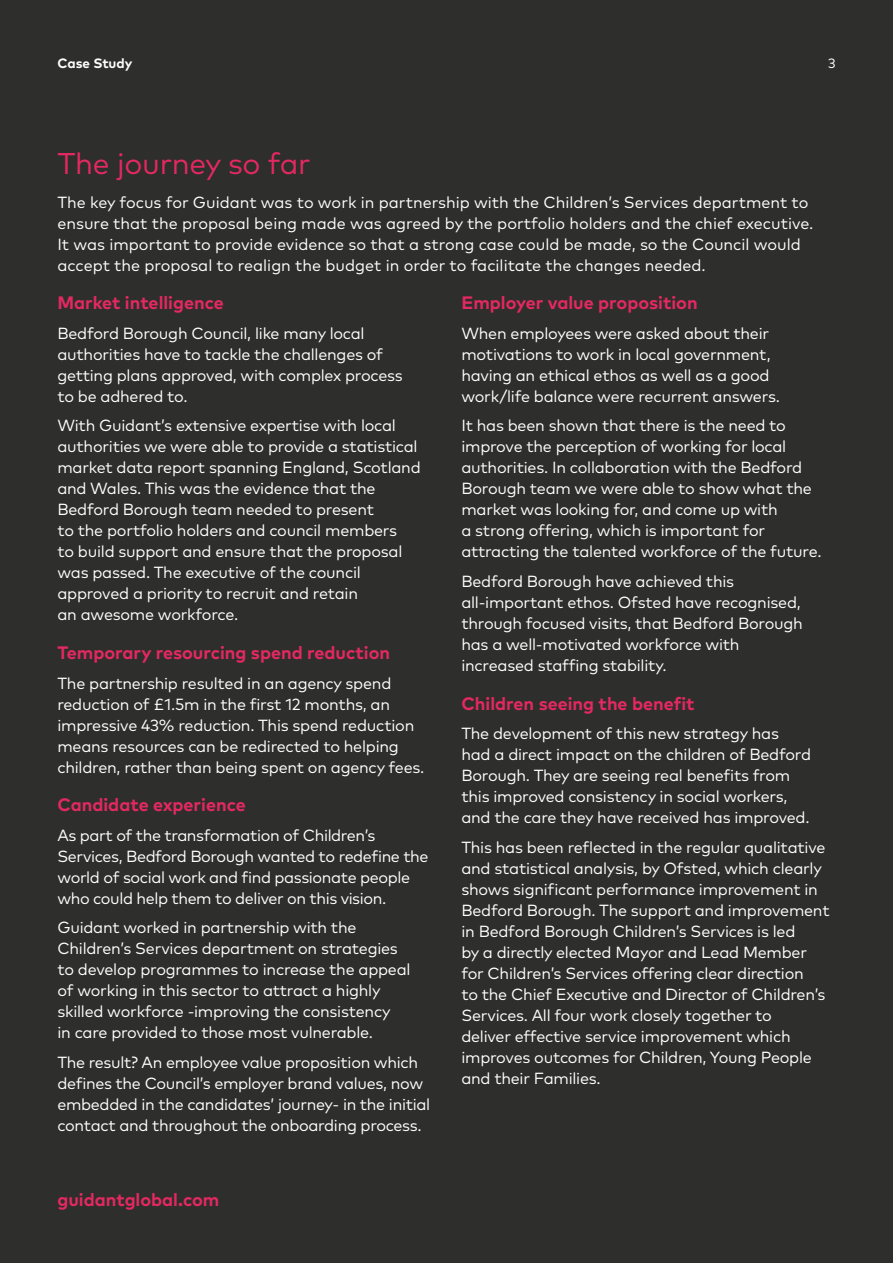
<style>
.page{position:relative;width:893px;height:1263px;background:#2e2f2d}
.page>*{position:absolute;margin:0;border:0;box-sizing:border-box;transform-origin:0 0}
.t1{font:30px "Mark Pro";letter-spacing:-.01em;color:#e42861}
.t2{font:700 18px "Mark Pro";color:#e42861}
.t3{font:16.2px/21px "Mark Pro";letter-spacing:-.015em;color:#fff}
.t4{font:700 13.5px "Mark Pro";color:#fff}
.t5{font:13.5px "Mark Pro";color:#fff}
</style>
<div class="page">
<p class="t4" style="left:57px;top:53px;width:77px">Case Study</p>
<p class="t5" style="left:828px;top:53px;width:9px">3</p>
<h1 class="t1" style="left:57px;top:141px;width:255px">The journey so far</h1>
<p class="t3" style="left:57px;top:190px;width:757px">The key focus for Guidant was to work in partnership with the Children’s Services department to ensure that the proposal being made was agreed by the portfolio holders and the chief executive.<br>It was important to provide evidence so that a strong case could be made, so the Council would accept the proposal to realign the budget in order to facilitate the changes needed.</p>
<p class="t2" style="left:57px;top:289px;width:168px">Market intelligence</p>
<p class="t3" style="left:57px;top:321px;width:347px">Bedford Borough Council, like many local authorities have to tackle the challenges of getting plans approved, with complex process to be adhered to.</p>
<p class="t3" style="left:57px;top:414px;width:365px">With Guidant’s extensive expertise with local authorities we were able to provide a statistical market data report spanning England, Scotland and Wales. This was the evidence that the Bedford Borough team needed to present<br>to the portfolio holders and council members<br>to build support and ensure that the proposal was passed. The executive of the council approved a priority to recruit and retain<br>an awesome workforce.</p>
<p class="t2" style="left:57px;top:639px;width:334px">Temporary resourcing spend reduction</p>
<p class="t3" style="left:57px;top:671px;width:368px">The partnership resulted in an agency spend reduction of £1.5m in the first 12 months, an impressive 43% reduction. This spend reduction means resources can be redirected to helping children, rather than being spent on agency fees.</p>
<p class="t2" style="left:57px;top:791px;width:190px">Candidate experience</p>
<p class="t3" style="left:57px;top:823px;width:373px">As part of the transformation of Children’s Services, Bedford Borough wanted to redefine the world of social work and find passionate people who could help them to deliver on this vision.</p>
<p class="t3" style="left:57px;top:916px;width:355px">Guidant worked in partnership with the Children’s Services department on strategies to develop programmes to increase the appeal of working in this sector to attract a highly skilled workforce -improving the consistency<br>in care provided to those most vulnerable.</p>
<p class="t3" style="left:57px;top:1050px;width:374px">The result? An employee value proposition which defines the Council’s employer brand values, now embedded in the candidates’ journey- in the initial contact and throughout the onboarding process.</p>
<p class="t2" style="left:461px;top:289px;width:238px">Employer value proposition</p>
<p class="t3" style="left:461px;top:321px;width:320px">When employees were asked about their motivations to work in local government, having an ethical ethos as well as a good work/life balance were recurrent answers.</p>
<p class="t3" style="left:461px;top:414px;width:362px">It has been shown that there is the need to improve the perception of working for local authorities. In collaboration with the Bedford Borough team we were able to show what the market was looking for, and come up with<br>a strong offering, which is important for attracting the talented workforce of the future.</p>
<p class="t3" style="left:461px;top:569px;width:343px">Bedford Borough have achieved this all-important ethos. Ofsted have recognised, through focused visits, that Bedford Borough has a well-motivated workforce with increased staffing stability.</p>
<p class="t2" style="left:461px;top:689px;width:235px">Children seeing the benefit</p>
<p class="t3" style="left:461px;top:721px;width:351px">The development of this new strategy has had a direct impact on the children of Bedford Borough. They are seeing real benefits from this improved consistency in social workers, and the care they have received has improved.</p>
<p class="t3" style="left:461px;top:835px;width:370px">This has been reflected in the regular qualitative and statistical analysis, by Ofsted, which clearly shows significant performance improvement in Bedford Borough. The support and improvement in Bedford Borough Children’s Services is led<br>by a directly elected Mayor and Lead Member for Children’s Services offering clear direction<br>to the Chief Executive and Director of Children’s Services. All four work closely together to<br>deliver effective service improvement which improves outcomes for Children, Young People and their Families.</p>
<p class="t2" style="left:57px;top:1185px;width:164px">guidantglobal.com</p>
</div>
